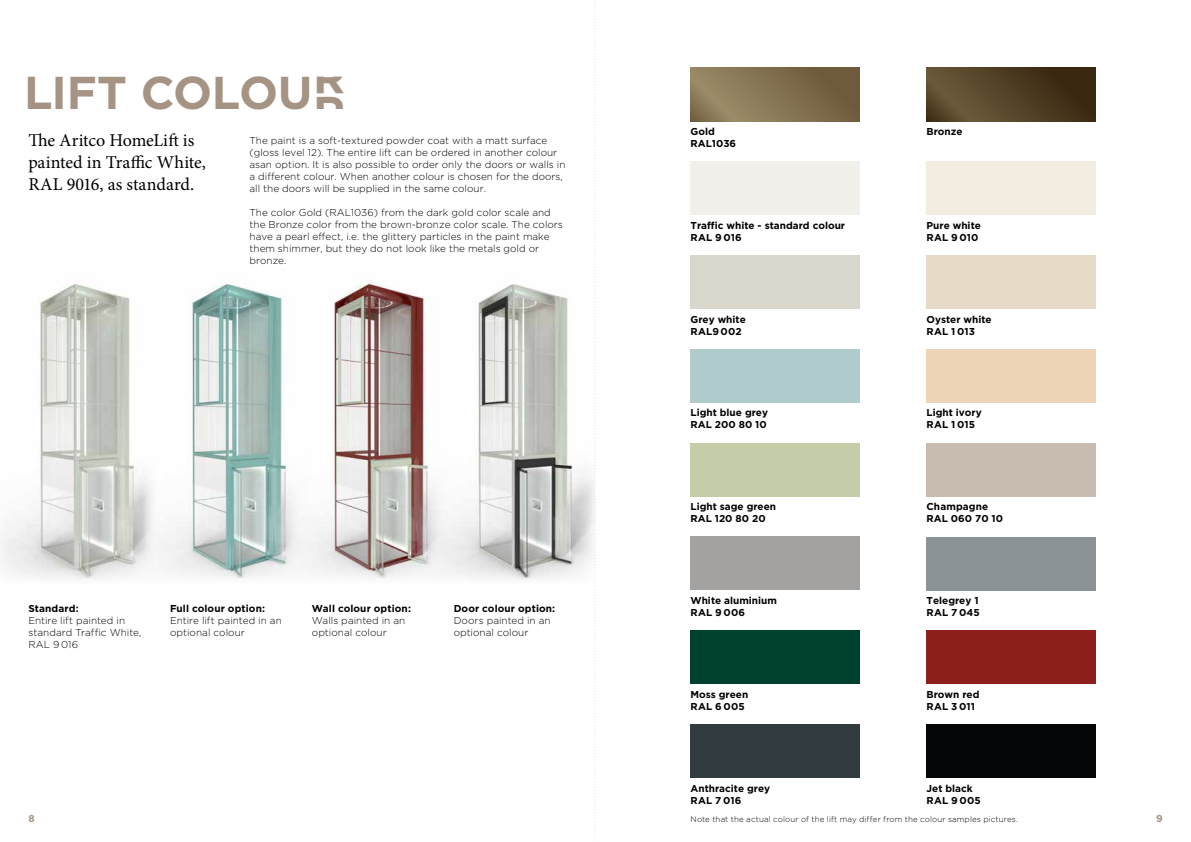
<style>
.page{position:relative;width:1191px;height:842px;background:#fff}
.page>*{position:absolute;margin:0;border:0;box-sizing:border-box;transform-origin:0 0}
.t1{font:700 46px "Gotham";letter-spacing:-.005em;color:#a59483}
.t2{font:18px/21.6px "Minion Pro";color:#000}
.t3{font:300 10px/12px "Gotham";color:#000}
.t4{font:700 10px/12px "Gotham";color:#000}
.t5{font:700 10px "Gotham";color:#a59483}
.t6{font:300 8px "Gotham";letter-spacing:.015em;color:#000}
.s1{font-family:"Aritco Letter Lift"}
</style>
<div class="page">
<div style="left:690px;top:161px;width:170px;height:54px;background:#f2f0ea"></div>
<div style="left:926px;top:255px;width:170px;height:54px;background:#e7dac6"></div>
<div style="left:926px;top:443px;width:170px;height:53px;background:#c8bbaf"></div>
<div style="left:926px;top:537px;width:170px;height:53px;background:#8c9396"></div>
<div style="left:690px;top:630px;width:169px;height:54px;background:#00402e"></div>
<div style="left:690px;top:349px;width:170px;height:54px;background:#b0cccd"></div>
<div style="left:690px;top:724px;width:170px;height:54px;background:#323b40"></div>
<div style="left:690px;top:255px;width:170px;height:54px;background:#dad7cd"></div>
<div style="left:926px;top:630px;width:170px;height:54px;background:#8d1f1d"></div>
<div style="left:690px;top:443px;width:170px;height:53px;background:#c4cda7"></div>
<div style="left:926px;top:724px;width:170px;height:54px;background:#050607"></div>
<div style="left:926px;top:161px;width:170px;height:54px;background:#f3ede1"></div>
<div style="left:926px;top:349px;width:170px;height:54px;background:#eed4b6"></div>
<div style="left:690px;top:536px;width:170px;height:54px;background:#a3a2a1"></div>
<img style="left:1px;top:284px;width:142px;height:295px">
<img style="left:143px;top:283px;width:143px;height:296px">
<img style="left:286px;top:283px;width:143px;height:296px">
<img style="left:429px;top:284px;width:165px;height:296px">
<svg style="left:690px;top:67px;width:170px;height:54px;background:#827150"></svg>
<svg style="left:926px;top:67px;width:170px;height:54px;background:#503e23"></svg>
<svg style="left:594px;top:0;width:2px;height:841px"></svg>
<h1 class="t1" style="left:24px;top:62px;width:324px">LIFT COLOU<span class="s1">R</span></h1>
<h2 class="t2" style="left:28px;top:130px;width:179px">The Aritco HomeLift is painted in Traffic White,<br>RAL 9016, as standard.</h2>
<p class="t3" style="left:249px;top:134px;width:317px">The paint is a soft-textured powder coat with a matt surface (gloss level 12). The entire lift can be ordered in another colour asan option. It is also possible to order only the doors or walls in a different colour. When another colour is chosen for the doors, all the doors will be supplied in the same colour.</p>
<p class="t3" style="left:249px;top:206px;width:315px">The color Gold (RAL1036) from the dark gold color scale and the Bronze color from the brown-bronze color scale. The colors have a pearl effect, i.e. the glittery particles in the paint make them shimmer, but they do not look like the metals gold or bronze.</p>
<p class="t4" style="left:28px;top:602px;width:52px">Standard:</p>
<p class="t3" style="left:28px;top:614px;width:115px">Entire lift painted in standard Traffic White,<br>RAL 9 016</p>
<p class="t4" style="left:170px;top:602px;width:96px">Full colour option:</p>
<p class="t3" style="left:170px;top:614px;width:113px">Entire lift painted in an optional colour</p>
<p class="t4" style="left:312px;top:602px;width:101px">Wall colour option:</p>
<p class="t3" style="left:312px;top:614px;width:95px">Walls painted in an optional colour</p>
<p class="t4" style="left:454px;top:602px;width:103px">Door colour option:</p>
<p class="t3" style="left:454px;top:614px;width:98px">Doors painted in an optional colour</p>
<p class="t4" style="left:690px;top:125px;width:26px">Gold</p>
<p class="t4" style="left:926px;top:125px;width:38px">Bronze</p>
<p class="t4" style="left:690px;top:137px;width:47px">RAL1036</p>
<p class="t4" style="left:690px;top:219px;width:156px">Traffic white - standard colour<br>RAL 9 016</p>
<p class="t4" style="left:926px;top:219px;width:56px">Pure white<br>RAL 9 010</p>
<p class="t4" style="left:690px;top:313px;width:57px">Grey white<br>RAL9 002</p>
<p class="t4" style="left:926px;top:313px;width:67px">Oyster white<br>RAL 1 013</p>
<p class="t4" style="left:690px;top:407px;width:79px">Light blue grey<br>RAL 200 80 10</p>
<p class="t4" style="left:926px;top:407px;width:57px">Light ivory<br>RAL 1 015</p>
<p class="t4" style="left:690px;top:501px;width:87px">Light sage green<br>RAL 120 80 20</p>
<p class="t4" style="left:926px;top:501px;width:78px">Champagne<br>RAL 060 70 10</p>
<p class="t4" style="left:690px;top:594px;width:88px">White aluminium<br>RAL 9 006</p>
<p class="t4" style="left:926px;top:594px;width:55px">Telegrey 1<br>RAL 7 045</p>
<p class="t4" style="left:690px;top:688px;width:59px">Moss green<br>RAL 6 005</p>
<p class="t4" style="left:926px;top:688px;width:54px">Brown red<br>RAL 3 011</p>
<p class="t4" style="left:690px;top:782px;width:81px">Anthracite grey<br>RAL 7 016</p>
<p class="t4" style="left:926px;top:782px;width:56px">Jet black<br>RAL 9 005</p>
<p class="t5" style="left:28px;top:811px;width:8px">8</p>
<p class="t5" style="left:1156px;top:811px;width:8px">9</p>
<p class="t6" style="left:690px;top:814px;width:329px">Note that the actual colour of the lift may differ from the colour samples pictures.</p>
</div>
